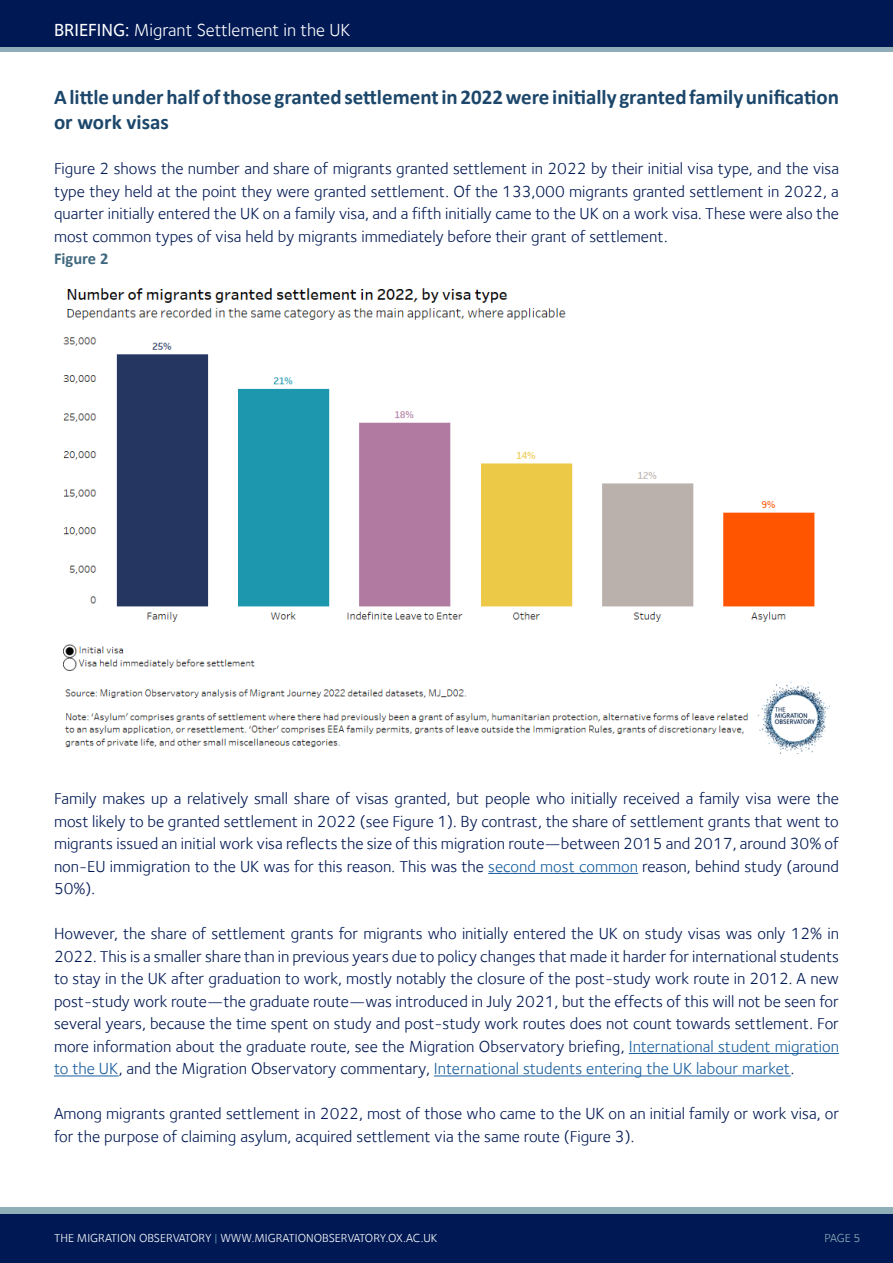
<style>
.page{position:relative;width:893px;height:1263px;background:#fff}
.page>*{position:absolute;margin:0;border:0;box-sizing:border-box;transform-origin:0 0}
.t1{font:700 21px/25.2px "Calibri";color:#1c476b}
.t2{font:18px "Foundry Sterling";color:#fff}
.Body{font:16.5px/22.5px "Foundry Sterling";color:#001954;text-align:justify}
.Figure_Title{font:700 16.5px "Calibri";color:#40687e}
.t3{font:12px "Foundry Sterling";color:#fff}
.t4{font:12px "Foundry Sterling";color:#90aeb8}
.s1{font-weight:500}
.s2{color:#175d9e}
.s3{color:#5c9baf}
</style>
<div class="page">
<div style="left:0;top:1213px;width:893px;height:50px;background:#001954"></div>
<div style="left:0;top:1207px;width:893px;height:6px;background:#90aeb8"></div>
<div style="left:0;top:0;width:893px;height:48px;background:#001954"></div>
<hr style="left:0;top:48px;width:893px;height:4px;background:#90aeb8">
<hr style="left:488px;top:873px;width:150px;height:1px;background:#175d9e">
<hr style="left:629px;top:1053px;width:210px;height:1px;background:#175d9e">
<hr style="left:54px;top:1075px;width:65px;height:1px;background:#175d9e">
<hr style="left:434px;top:1075px;width:357px;height:1px;background:#175d9e">
<img style="left:63px;top:288px;width:767px;height:466px">
<p class="t2" style="left:54px;top:19px;width:298px"><span class="s1">BRIEFING:</span> Migrant Settlement in the UK</p>
<h1 class="t1" style="left:54px;top:84px;width:786px">A little under half of those granted settlement in 2022 were initially granted family unification or work visas</h1>
<p class="Body" style="left:54px;top:157px;width:787px">Figure 2 shows the number and share of migrants granted settlement in 2022 by their initial visa type, and the visa type they held at the point they were granted settlement. Of the 133,000 migrants granted settlement in 2022, a quarter initially entered the UK on a family visa, and a fifth initially came to the UK on a work visa. These were also the most common types of visa held by migrants immediately before their grant of settlement.</p>
<p class="Figure_Title" style="left:54px;top:247px;width:56px">Figure 2</p>
<p class="Body" style="left:54px;top:787px;width:787px">Family makes up a relatively small share of visas granted, but people who initially received a family visa were the most likely to be granted settlement in 2022 (see Figure 1). By contrast, the share of settlement grants that went to migrants issued an initial work visa reflects the size of this migration route—between 2015 and 2017, around 30% of non-EU immigration to the UK was for this reason. This was the <span class="s2">second most common</span> reason, behind study (around 50%).</p>
<p class="Body" style="left:54px;top:922px;width:787px">However, the share of settlement grants for migrants who initially entered the UK on study visas was only 12% in 2022. This is a smaller share than in previous years due to policy changes that made it harder for international students to stay in the UK after graduation to work, mostly notably the closure of the post-study work route in 2012. A new post-study work route—the graduate route—was introduced in July 2021, but the effects of this will not be seen for several years, because the time spent on study and post-study work routes does not count towards settlement. For more information about the graduate route, see the Migration Observatory briefing, <span class="s2">International student migration to the UK</span>, and the Migration Observatory commentary, <span class="s2">International students entering the UK labour market</span>.</p>
<p class="Body" style="left:54px;top:1102px;width:787px">Among migrants granted settlement in 2022, most of those who came to the UK on an initial family or work visa, or for the purpose of claiming asylum, acquired settlement via the same route (Figure 3).</p>
<p class="t3" style="left:54px;top:1231px;width:385px">THE MIGRATION OBSERVATORY <span class="s3">|</span> WWW.MIGRATIONOBSERVATORY.OX.AC.UK</p>
<p class="t4" style="left:824px;top:1231px;width:38px">PAGE 5</p>
</div>
